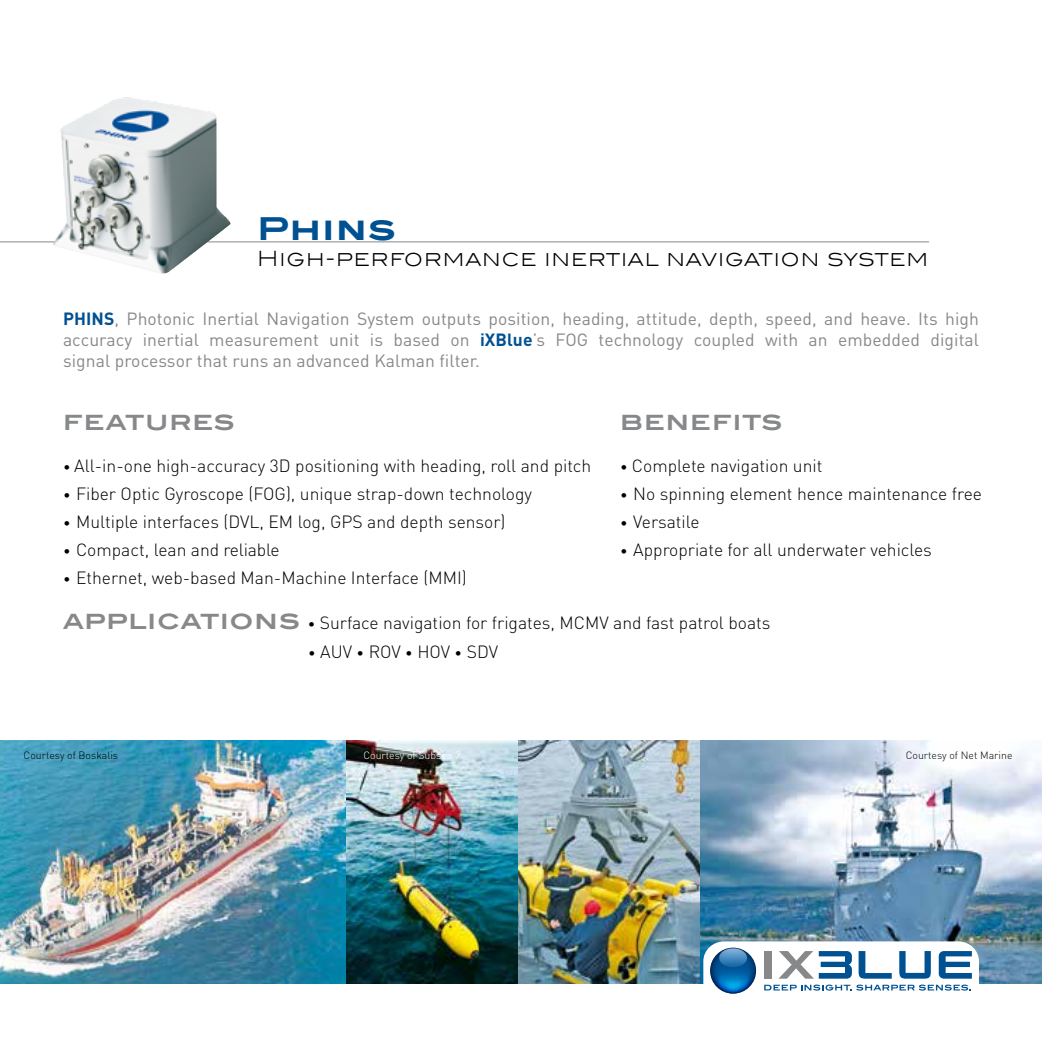
<style>
.page{position:relative;width:1042px;height:1042px;background:#fff}
.page>*{position:absolute;margin:0;border:0;box-sizing:border-box;transform-origin:0 0}
.t1{font:700 31.5px "Blair ITC";letter-spacing:.05em;color:#005192}
.t2{font:300 21px "Blair ITC";letter-spacing:.045em;color:#000}
.t3{font:700 21px "Blair ITC";letter-spacing:.045em;color:#87888a}
.t4{font:300 17.5px "DIN";color:#000}
.t5{font:17.5px/21px "DIN";letter-spacing:.005em;color:#87888a;text-align:justify}
.t6{font:300 10.5px "DIN";color:#000}
.t7{font:300 10.5px "DIN";color:#fff}
.s1{font-weight:700;color:#005192}
.s2{font-size:14px}
.s3{font-family:"Blair ITC";font-weight:700;font-size:21px;color:#87888a}
</style>
<div class="page">
<img style="left:0;top:740px;width:696px;height:243px">
<img style="left:696px;top:740px;width:346px;height:243px">
<hr style="left:0;top:241px;width:929px;height:1px;background:#87888a">
<img style="left:52px;top:97px;width:180px;height:177px">
<div style="left:703px;top:941px;width:276px;height:75px;background:#fff;border-radius:20px"></div>
<svg style="left:939px;top:951px;width:33px;height:27px"></svg>
<svg style="left:858px;top:951px;width:34px;height:27px"></svg>
<svg style="left:899px;top:951px;width:32px;height:27px"></svg>
<div style="left:764px;top:951px;width:7px;height:27px;background:#87888a"></div>
<svg style="left:779px;top:951px;width:73px;height:27px"></svg>
<svg style="left:764px;top:984px;width:207px;height:6px"></svg>
<svg style="left:710px;top:947px;width:46px;height:46px"></svg>
<svg style="left:714px;top:948px;width:38px;height:44px;background:#2c79b3"></svg>
<h1 class="t1" style="left:257px;top:209px;width:141px">Phins</h1>
<p class="t2" style="left:257px;top:246px;width:673px">High-performance inertial navigation system</p>
<p class="t5" style="left:63px;top:307px;width:917px"><span class="s1">PHINS</span>, Photonic Inertial Navigation System outputs position, heading, attitude, depth, speed, and heave. Its high accuracy inertial measurement unit is based on <span class="s1">iXBlue</span>’s FOG technology coupled with an embedded digital signal processor that runs an advanced Kalman filter.</p>
<p class="t3" style="left:63px;top:410px;width:174px">FEATURES</p>
<p class="t4" style="left:63px;top:455px;width:530px"><span class="s2">•</span> All-in-one high-accuracy 3D positioning with heading, roll and pitch</p>
<p class="t4" style="left:63px;top:483px;width:470px"><span class="s2">•</span> Fiber Optic Gyroscope (FOG), unique strap-down technology</p>
<p class="t4" style="left:63px;top:511px;width:444px"><span class="s2">•</span> Multiple interfaces (DVL, EM log, GPS and depth sensor)</p>
<p class="t4" style="left:63px;top:539px;width:218px"><span class="s2">•</span> Compact, lean and reliable</p>
<p class="t4" style="left:63px;top:567px;width:405px"><span class="s2">•</span> Ethernet, web-based Man-Machine Interface (MMI)</p>
<p class="t3" style="left:620px;top:410px;width:164px">BENEFITS</p>
<p class="t4" style="left:620px;top:455px;width:204px"><span class="s2">•</span> Complete navigation unit</p>
<p class="t4" style="left:620px;top:483px;width:363px"><span class="s2">•</span> No spinning element hence maintenance free</p>
<p class="t4" style="left:620px;top:511px;width:81px"><span class="s2">•</span> Versatile</p>
<p class="t4" style="left:620px;top:539px;width:313px"><span class="s2">•</span> Appropriate for all underwater vehicles</p>
<p class="t4" style="left:63px;top:611px;width:709px"><span class="s3">APPLICATIONS</span> <span class="s2">•</span> Surface navigation for frigates, MCMV and fast patrol boats</p>
<p class="t4" style="left:308px;top:641px;width:191px"><span class="s2">•</span> AUV <span class="s2">•</span> ROV <span class="s2">•</span> HOV <span class="s2">•</span> SDV</p>
<p class="t6" style="left:24px;top:748px;width:96px">Courtesy of Boskalis</p>
<p class="t7" style="left:363px;top:748px;width:98px">Courtesy of Subsea 7</p>
<p class="t6" style="left:906px;top:748px;width:108px">Courtesy of Net Marine</p>
</div>
